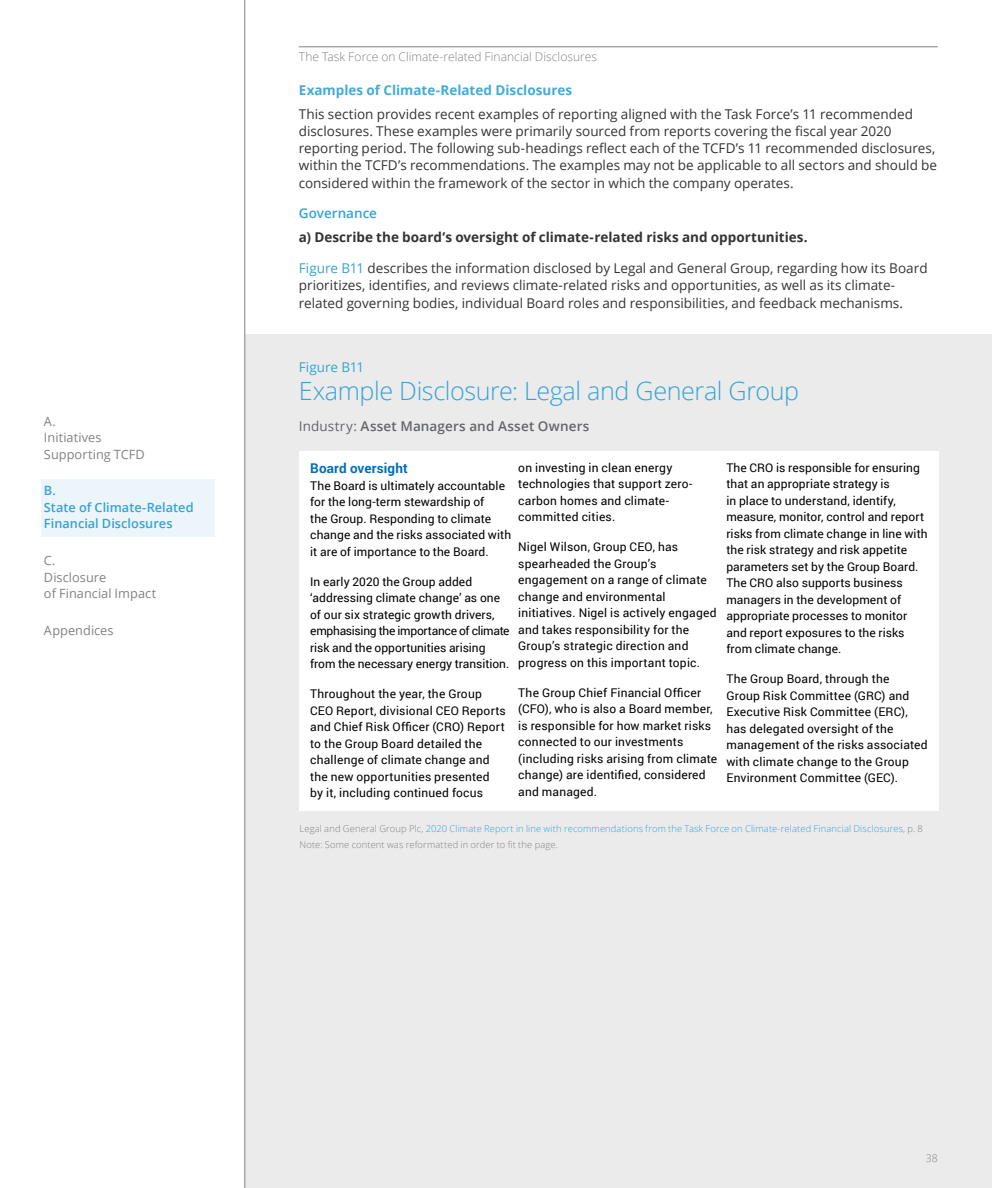
<style>
.page{position:relative;width:992px;height:1188px;background:#fff}
.page>*{position:absolute;margin:0;border:0;box-sizing:border-box;transform-origin:0 0}
.t1{font:300 25.2px "Open Sans";letter-spacing:-.015em;color:#37a3d4}
.t2{font:13.5px/17.2px "Open Sans";color:#333334}
.t3{font:700 13.5px "Open Sans";color:#333334}
.t4{font:700 13.5px "Open Sans";color:#45aad7}
.t5{font:600 13.5px "Open Sans";letter-spacing:.015em;color:#646568}
.t6{font:700 13.5px "Roboto";letter-spacing:.01em;color:#006fb8}
.t7{font:600 13.5px "Open Sans";color:#37a3d4}
.t8{font:13.5px "Open Sans";letter-spacing:-.005em;color:#37a3d4}
.t9{font:12.75px/16.5px "Open Sans";letter-spacing:.005em;color:#808285}
.t10{font:600 12.75px/16.5px "Open Sans";color:#37a3d4}
.t11{font:12px/16.5px "Roboto";letter-spacing:.01em;color:#000}
.t12{font:300 12px "Open Sans";letter-spacing:.005em;color:#808285}
.t13{font:300 10.5px "Open Sans";color:#808285}
.t14{font:300 9.3px/16.4px "Open Sans";letter-spacing:.015em;color:#37a3d4}
.s1{color:#37a3d4}
.s2{font-weight:400}
.s3{color:#808285}
</style>
<div class="page">
<div style="left:41px;top:480px;width:174px;height:57px;background:#ebf5fa"></div>
<hr style="left:299px;top:46px;width:638px;height:1px;background:#808285">
<hr style="left:244px;top:0;width:1px;height:1188px;background:#808285">
<div style="left:245px;top:335px;width:746px;height:853px;background:#ebebec"></div>
<div style="left:299px;top:451px;width:639px;height:360px;background:#fff"></div>
<p class="t9" style="left:44px;top:412px;width:102px">A.<br>Initiatives<br>Supporting TCFD</p>
<p class="t10" style="left:44px;top:482px;width:151px">B.<br>State of Climate-Related<br>Financial Disclosures</p>
<p class="t9" style="left:44px;top:552px;width:114px">C.<br>Disclosure<br>of Financial Impact</p>
<p class="t9" style="left:44px;top:622px;width:71px">Appendices</p>
<p class="t12" style="left:299px;top:48px;width:300px">The Task Force on Climate-related Financial Disclosures</p>
<p class="t4" style="left:299px;top:80px;width:275px">Examples of Climate-Related Disclosures</p>
<p class="t2" style="left:299px;top:105px;width:640px">This section provides recent examples of reporting aligned with the Task Force’s 11 recommended disclosures. These examples were primarily sourced from reports covering the fiscal year 2020 reporting period. The following sub-headings reflect each of the TCFD’s 11 recommended disclosures, within the TCFD’s recommendations. The examples may not be applicable to all sectors and should be considered within the framework of the sector in which the company operates.</p>
<p class="t7" style="left:299px;top:204px;width:80px">Governance</p>
<p class="t3" style="left:299px;top:228px;width:510px">a) Describe the board’s oversight of climate-related risks and opportunities.</p>
<p class="t2" style="left:299px;top:259px;width:630px"><span class="s1">Figure B11</span> describes the information disclosed by Legal and General Group, regarding how its Board prioritizes, identifies, and reviews climate-related risks and opportunities, as well as its climate&shy;related governing bodies, individual Board roles and responsibilities, and feedback mechanisms.</p>
<p class="t8" style="left:299px;top:358px;width:67px">Figure B11</p>
<h1 class="t1" style="left:299px;top:374px;width:502px">Example Disclosure: Legal and General Group</h1>
<p class="t5" style="left:299px;top:417px;width:292px"><span class="s2">Industry:</span> Asset Managers and Asset Owners</p>
<p class="t6" style="left:310px;top:459px;width:99px">Board oversight</p>
<p class="t11" style="left:310px;top:477px;width:202px">The Board is ultimately accountable for the long-term stewardship of<br>the Group. Responding to climate change and the risks associated with it are of importance to the Board.</p>
<p class="t11" style="left:310px;top:573px;width:201px">In early 2020 the Group added ‘addressing climate change’ as one of our six strategic growth drivers, emphasising the importance of climate risk and the opportunities arising from the necessary energy transition.</p>
<p class="t11" style="left:310px;top:685px;width:197px">Throughout the year, the Group<br>CEO Report, divisional CEO Reports and Chief Risk Officer (CRO) Report to the Group Board detailed the challenge of climate change and the new opportunities presented<br>by it, including continued focus</p>
<p class="t11" style="left:518px;top:459px;width:176px">on investing in clean energy technologies that support zero&shy;carbon homes and climate&shy;committed cities.</p>
<p class="t11" style="left:518px;top:538px;width:200px">Nigel Wilson, Group CEO, has spearheaded the Group’s engagement on a range of climate change and environmental initiatives. Nigel is actively engaged and takes responsibility for the<br>Group’s strategic direction and progress on this important topic.</p>
<p class="t11" style="left:518px;top:684px;width:200px">The Group Chief Financial Officer (CFO), who is also a Board member, is responsible for how market risks connected to our investments (including risks arising from climate change) are identified, considered and managed.</p>
<p class="t11" style="left:726px;top:459px;width:203px">The CRO is responsible for ensuring that an appropriate strategy is<br>in place to understand, identify, measure, monitor, control and report risks from climate change in line with the risk strategy and risk appetite parameters set by the Group Board.<br>The CRO also supports business managers in the development of appropriate processes to monitor and report exposures to the risks from climate change.</p>
<p class="t11" style="left:726px;top:670px;width:203px">The Group Board, through the<br>Group Risk Committee (GRC) and<br>Executive Risk Committee (ERC), has delegated oversight of the management of the risks associated with climate change to the Group<br>Environment Committee (GEC).</p>
<p class="t14" style="left:299px;top:820px;width:625px"><span class="s3">Legal and General Group Plc,</span> 2020 Climate Report in line with recommendations from the Task Force on Climate-related Financial Disclosures<span class="s3">, p. 8<br>Note: Some content was reformatted in order to fit the page.</span></p>
<p class="t13" style="left:925px;top:1151px;width:14px">38</p>
</div>
